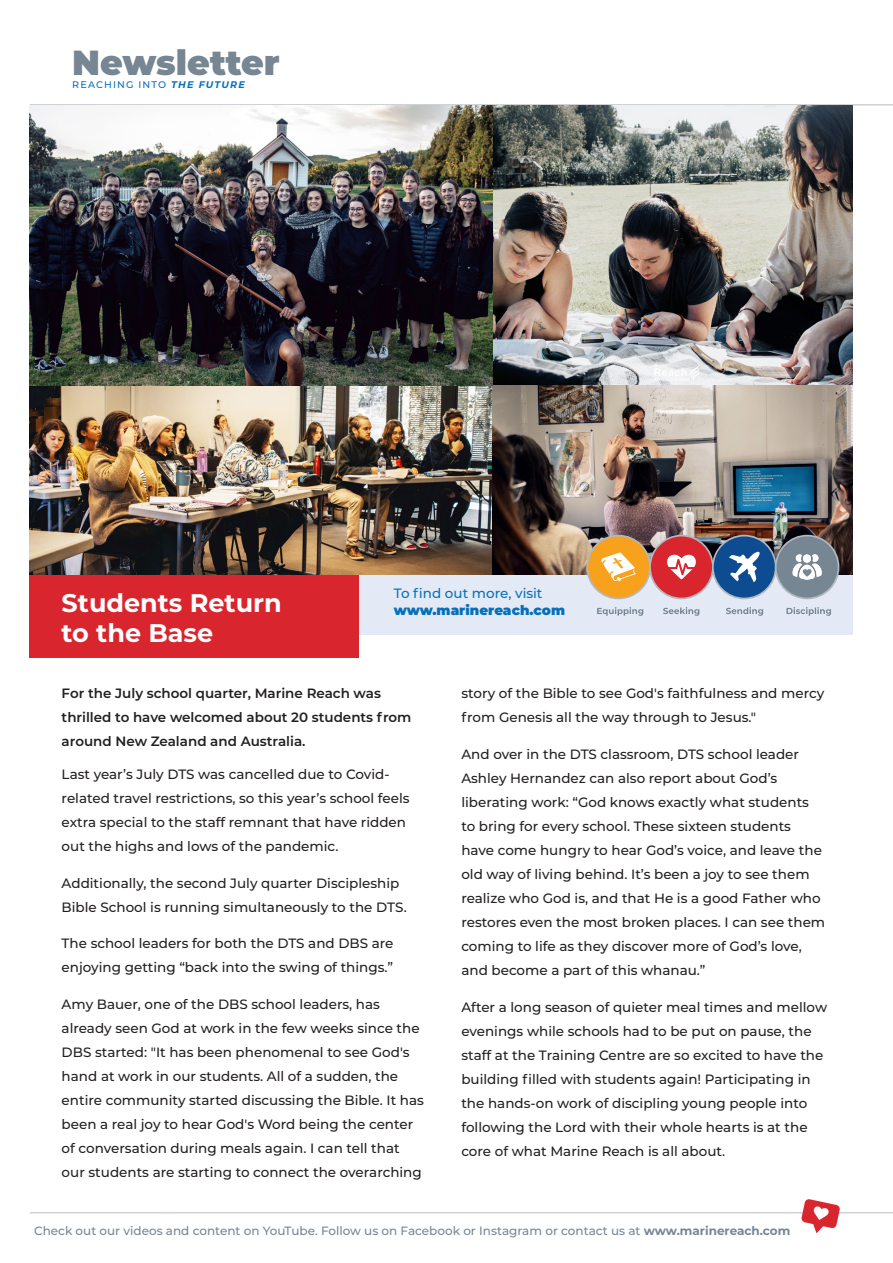
<style>
.page{position:relative;width:893px;height:1263px;background:#fff}
.page>*{position:absolute;margin:0;border:0;box-sizing:border-box;transform-origin:0 0}
.t1{font:900 34.8px "Montserrat";color:#768693}
.t2{font:700 25.5px "Montserrat";color:#fff}
.t3{font:500 13.5px/24px "Montserrat";color:#231f20}
.t4{font:600 13.5px/24px "Montserrat";color:#231f20}
.t5{font:500 13.5px "Montserrat";color:#0770ba}
.t6{font:900 13.5px "Montserrat";color:#0770ba}
.t7{font:500 12px "Montserrat";color:#768693}
.t8{font:500 9.6px "Montserrat";letter-spacing:.12em;color:#0770ba}
.s1{font-weight:700;font-style:italic}
.s2{font-weight:700}
</style>
<div class="page">
<hr style="left:30px;top:1212px;width:863px;height:1px;background:#cdd0d6">
<svg style="left:801px;top:1199px;width:39px;height:34px"></svg>
<hr style="left:30px;top:104px;width:863px;height:2px;background:#cdd0d6">
<img style="left:492px;top:106px;width:360px;height:279px">
<img style="left:30px;top:385px;width:822px;height:190px">
<img style="left:30px;top:106px;width:462px;height:279px">
<div style="left:359px;top:575px;width:493px;height:59px;background:#e4eaf5"></div>
<div style="left:587px;top:536px;width:63px;height:62px;background:#f8a11c;border-radius:50%"></div>
<div style="left:586px;top:535px;width:65px;height:64px;border:2px solid #b2b8c0;border-radius:50%"></div>
<div style="left:650px;top:536px;width:63px;height:62px;background:#d9262e;border-radius:50%"></div>
<div style="left:649px;top:535px;width:65px;height:64px;border:2px solid #b2b8c0;border-radius:50%"></div>
<div style="left:713px;top:536px;width:63px;height:62px;background:#0d4c91;border-radius:50%"></div>
<div style="left:712px;top:535px;width:65px;height:64px;border:2px solid #b2b8c0;border-radius:50%"></div>
<div style="left:776px;top:536px;width:62px;height:62px;background:#768693;border-radius:50%"></div>
<div style="left:775px;top:535px;width:64px;height:64px;border:2px solid #b2b8c0;border-radius:50%"></div>
<svg style="left:792px;top:554px;width:30px;height:26px"></svg>
<svg style="left:667px;top:554px;width:29px;height:25px"></svg>
<svg style="left:601px;top:552px;width:35px;height:29px"></svg>
<svg style="left:729px;top:551px;width:31px;height:31px"></svg>
<svg style="left:597px;top:607px;width:46px;height:9px"></svg>
<svg style="left:663px;top:607px;width:36px;height:9px"></svg>
<svg style="left:726px;top:607px;width:37px;height:9px"></svg>
<svg style="left:786px;top:607px;width:45px;height:9px"></svg>
<div style="left:30px;top:575px;width:329px;height:82px;background:#d9262e"></div>
<p class="t1" style="left:72px;top:36px;width:209px">Newsletter</p>
<p class="t8" style="left:72px;top:78px;width:174px">REACHING INTO <span class="s1">THE FUTURE</span></p>
<p class="t5" style="left:394px;top:584px;width:150px">To find out more, visit</p>
<p class="t2" style="left:62px;top:585px;width:222px">Students Return</p>
<p class="t6" style="left:394px;top:600px;width:173px">www.marinereach.com</p>
<p class="t2" style="left:62px;top:615px;width:153px">to the Base</p>
<p class="t4" style="left:62px;top:681px;width:351px">For the July school quarter, Marine Reach was thrilled to have welcomed about 20 students from around New Zealand and Australia.</p>
<p class="t3" style="left:62px;top:762px;width:349px">Last year’s July DTS was cancelled due to Covid&shy;related travel restrictions, so this year’s school feels extra special to the staff remnant that have ridden out the highs and lows of the pandemic.</p>
<p class="t3" style="left:62px;top:870px;width:347px">Additionally, the second July quarter Discipleship<br>Bible School is running simultaneously to the DTS.</p>
<p class="t3" style="left:62px;top:931px;width:333px">The school leaders for both the DTS and DBS are enjoying getting “back into the swing of things.”</p>
<p class="t3" style="left:62px;top:992px;width:364px">Amy Bauer, one of the DBS school leaders, has already seen God at work in the few weeks since the DBS started: "It has been phenomenal to see God's hand at work in our students. All of a sudden, the entire community started discussing the Bible. It has been a real joy to hear God's Word being the center of conversation during meals again. I can tell that our students are starting to connect the overarching</p>
<p class="t3" style="left:461px;top:681px;width:364px">story of the Bible to see God's faithfulness and mercy from Genesis all the way through to Jesus."</p>
<p class="t3" style="left:461px;top:742px;width:365px">And over in the DTS classroom, DTS school leader Ashley Hernandez can also report about God’s liberating work: “God knows exactly what students to bring for every school. These sixteen students have come hungry to hear God’s voice, and leave the old way of living behind. It’s been a joy to see them realize who God is, and that He is a good Father who restores even the most broken places. I can see them coming to life as they discover more of God’s love, and become a part of this whanau.”</p>
<p class="t3" style="left:461px;top:995px;width:367px">After a long season of quieter meal times and mellow evenings while schools had to be put on pause, the staff at the Training Centre are so excited to have the building filled with students again! Participating in the hands-on work of discipling young people into following the Lord with their whole hearts is at the core of what Marine Reach is all about.</p>
<p class="t7" style="left:34px;top:1222px;width:758px">Check out our videos and content on YouTube. Follow us on Facebook or Instagram or contact us at <span class="s2">www.marinereach.com</span></p>
</div>
